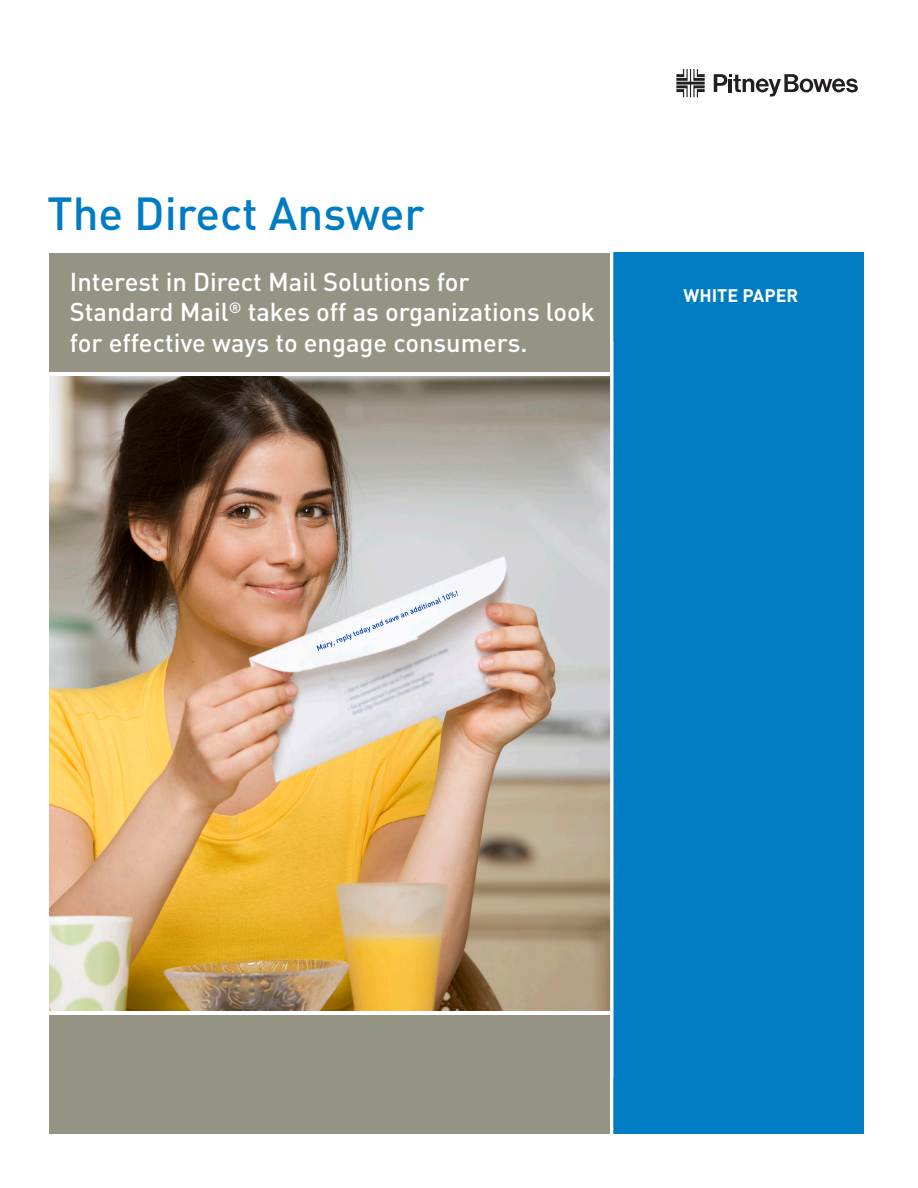
<style>
.page{position:relative;width:918px;height:1188px;background:#fff}
.page>*{position:absolute;margin:0;border:0;box-sizing:border-box;transform-origin:0 0}
.t1{font:500 45.75px "DIN";color:#007cc2}
.t2{font:500 25.5px/30.6px "DIN";color:#fff}
.t3{font:700 22.5px "DIN";color:#fff}
.t4{font:700 18px "DIN";color:#fff}
</style>
<div class="page">
<img style="left:50px;top:376px;width:560px;height:635px">
<div style="left:50px;top:1015px;width:560px;height:119px;background:#959383"></div>
<svg style="left:714px;top:74px;width:144px;height:23px"></svg>
<svg style="left:676px;top:69px;width:29px;height:28px"></svg>
<div style="left:612px;top:253px;width:252px;height:881px;background:#007cc2"></div>
<hr style="left:610px;top:251px;width:3px;height:883px;background:#fff">
<div style="left:50px;top:253px;width:560px;height:119px;background:#959383"></div>
<p class="t1" style="left:47px;top:184px;width:379px">The Direct Answer</p>
<p class="t2" style="left:70px;top:265px;width:526px">Interest in Direct Mail Solutions for<br>Standard Mail<sup>®</sup> takes off as organizations look for effective ways to engage consumers.</p>
<p class="t3" style="left:54px;top:300px;width:145px">WHITE PAPER</p>
<p class="t4" style="left:683px;top:284px;width:116px">WHITE PAPER</p>
</div>
